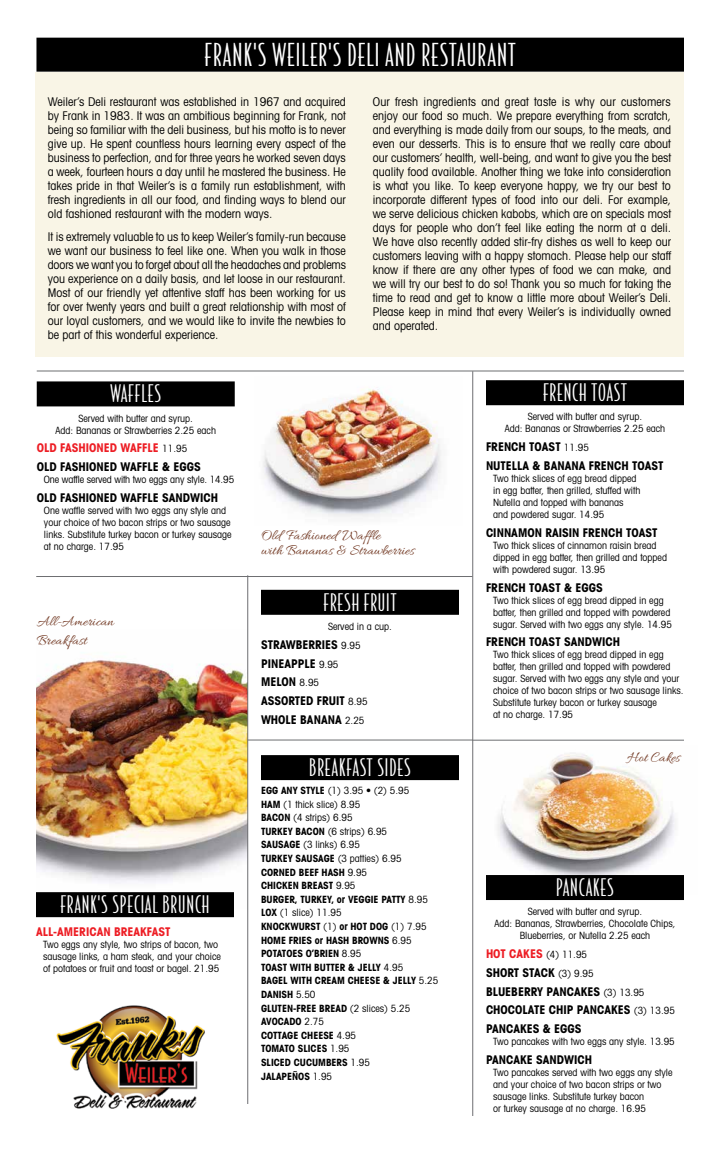
<style>
.page{position:relative;width:720px;height:1152px;background:#fff}
.page>*{position:absolute;margin:0;border:0;box-sizing:border-box;transform-origin:0 0}
.t1{font:300 30px "Bodega Sans";letter-spacing:.04em;color:#fff}
.t2{font:300 23px "Bodega Sans";letter-spacing:.04em;color:#fff}
.t3{font:15px/15px "Allura";color:#713721}
.t4{font:condensed 12px/14px "Avant Garde";color:#000;text-align:justify}
.t5{font:700 condensed 12px/18.8px "Avant Garde";color:#000}
.t6{font:700 condensed 12px "Avant Garde";color:#ed1d24}
.t7{font:condensed 10px/12px "Avant Garde";color:#000}
.t8{font:700 condensed 10px/13.6px "Avant Garde";color:#000}
.s1{color:#ed1d24}
.s2{font-weight:400;font-size:10px}
.s3{font-weight:400}
</style>
<div class="page">
<img style="left:36px;top:630px;width:212px;height:278px">
<img style="left:497px;top:753px;width:178px;height:122px">
<img style="left:263px;top:389px;width:178px;height:128px">
<hr style="left:472px;top:371px;width:1px;height:745px;background:#6d6e71">
<hr style="left:248px;top:575px;width:1px;height:529px;background:#6d6e71">
<hr style="left:472px;top:740px;width:212px;height:1px;background:#6d6e71">
<hr style="left:248px;top:740px;width:225px;height:1px;background:#6d6e71">
<hr style="left:36px;top:576px;width:436px;height:1px;background:#6d6e71">
<hr style="left:37px;top:371px;width:647px;height:1px;background:#6d6e71">
<div style="left:36px;top:72px;width:648px;height:284px;background:#f9f5e6"></div>
<img style="left:56px;top:1005px;width:149px;height:104px">
<div style="left:37px;top:381px;width:198px;height:25px;background:#000"></div>
<div style="left:486px;top:380px;width:198px;height:25px;background:#000"></div>
<div style="left:486px;top:875px;width:198px;height:25px;background:#000"></div>
<div style="left:261px;top:755px;width:198px;height:25px;background:#000"></div>
<div style="left:261px;top:590px;width:198px;height:25px;background:#000"></div>
<div style="left:36px;top:892px;width:198px;height:25px;background:#000"></div>
<div style="left:36px;top:38px;width:648px;height:34px;background:#000"></div>
<h1 class="t1" style="left:205px;top:38px;width:313px">FRANK'S WEILER'S DELI AND RESTAURANT</h1>
<p class="t4" style="left:48px;top:94px;width:300px">Weiler’s Deli restaurant was established in 1967 and acquired by Frank in 1983. It was an ambitious beginning for Frank, not being so familiar with the deli business, but his motto is to never give up. He spent countless hours learning every aspect of the business to perfection, and for three years he worked seven days a week, fourteen hours a day until he mastered the business. He takes pride in that Weiler’s is a family run establishment, with fresh ingredients in all our food, and finding ways to blend our old fashioned restaurant with the modern ways.</p>
<p class="t4" style="left:48px;top:229px;width:300px">It is extremely valuable to us to keep Weiler’s family-run because we want our business to feel like one. When you walk in those doors we want you to forget about all the headaches and problems you experience on a daily basis, and let loose in our restaurant.<br>Most of our friendly yet attentive staff has been working for us for over twenty years and built a great relationship with most of our loyal customers, and we would like to invite the newbies to be part of this wonderful experience.</p>
<p class="t4" style="left:373px;top:94px;width:300px">Our fresh ingredients and great taste is why our customers enjoy our food so much. We prepare everything from scratch, and everything is made daily from our soups, to the meats, and even our desserts. This is to ensure that we really care about our customers’ health, well-being, and want to give you the best quality food available. Another thing we take into consideration is what you like. To keep everyone happy, we try our best to incorporate different types of food into our deli. For example, we serve delicious chicken kabobs, which are on specials most days for people who don’t feel like eating the norm at a deli.<br>We have also recently added stir-fry dishes as well to keep our customers leaving with a happy stomach. Please help our staff know if there are any other types of food we can make, and we will try our best to do so! Thank you so much for taking the time to read and get to know a little more about Weiler’s Deli.<br>Please keep in mind that every Weiler’s is individually owned and operated.</p>
<h2 class="t2" style="left:110px;top:380px;width:52px">WAFFLES</h2>
<p class="t7" style="left:55px;top:412px;width:162px;text-align:center">Served with butter and syrup.<br>Add: Bananas or Strawberries 2.25 each</p>
<p class="t5" style="left:37px;top:438px;width:166px"><span class="s1">OLD FASHIONED WAFFLE</span> <span class="s2">11.95<br></span>OLD FASHIONED WAFFLE &amp; EGGS</p>
<p class="t7" style="left:44px;top:473px;width:192px">One waffle served with two eggs any style. 14.95</p>
<p class="t5" style="left:37px;top:488px;width:183px">OLD FASHIONED WAFFLE SANDWICH</p>
<p class="t7" style="left:44px;top:504px;width:189px">One waffle served with two eggs any style and your choice of two bacon strips or two sausage links. Substitute turkey bacon or turkey sausage at no charge. 17.95</p>
<p class="t3" style="left:37px;top:613px;width:79px;line-height:19px">All-American<br>Breakfast</p>
<h2 class="t2" style="left:60px;top:891px;width:151px">FRANK'S SPECIAL BRUNCH</h2>
<p class="t6" style="left:36px;top:924px;width:136px">ALL-AMERICAN BREAKFAST</p>
<p class="t7" style="left:43px;top:939px;width:179px">Two eggs any style, two strips of bacon, two sausage links, a ham steak, and your choice of potatoes or fruit and toast or bagel. 21.95</p>
<p class="t3" style="left:261px;top:529px;width:155px">Old Fashioned Waffle<br>with Bananas &amp; Strawberries</p>
<h2 class="t2" style="left:323px;top:589px;width:75px">FRESH FRUIT</h2>
<p class="t7" style="left:328px;top:620px;width:65px">Served in a cup.</p>
<p class="t5" style="left:261px;top:635px;width:108px">STRAWBERRIES <span class="s2">9.95<br></span>PINEAPPLE <span class="s2">9.95<br></span>MELON <span class="s2">8.95<br></span>ASSORTED FRUIT <span class="s2">8.95<br></span>WHOLE BANANA <span class="s2">2.25</span></p>
<h2 class="t2" style="left:309px;top:754px;width:103px">BREAKFAST SIDES</h2>
<p class="t8" style="left:261px;top:783px;width:179px">EGG ANY STYLE <span class="s3">(1) 3.95 • (2) 5.95<br></span>HAM <span class="s3">(1 thick slice) 8.95<br></span>BACON <span class="s3">(4 strips) 6.95<br></span>TURKEY BACON <span class="s3">(6 strips) 6.95<br></span>SAUSAGE <span class="s3">(3 links) 6.95<br></span>TURKEY SAUSAGE <span class="s3">(3 patties) 6.95<br></span>CORNED BEEF HASH <span class="s3">9.95<br></span>CHICKEN BREAST <span class="s3">9.95<br></span>BURGER, TURKEY, or VEGGIE PATTY <span class="s3">8.95<br></span>LOX <span class="s3">(1 slice) 11.95<br></span>KNOCKWURST <span class="s3">(1)</span> or HOT DOG <span class="s3">(1) 7.95<br></span>HOME FRIES or HASH BROWNS <span class="s3">6.95<br></span>POTATOES O’BRIEN <span class="s3">8.95<br></span>TOAST WITH BUTTER &amp; JELLY <span class="s3">4.95<br></span>BAGEL WITH CREAM CHEESE &amp; JELLY <span class="s3">5.25<br></span>DANISH <span class="s3">5.50<br></span>GLUTEN-FREE BREAD <span class="s3">(2 slices) 5.25<br></span>AVOCADO <span class="s3">2.75<br></span>COTTAGE CHEESE <span class="s3">4.95<br></span>TOMATO SLICES <span class="s3">1.95<br></span>SLICED CUCUMBERS <span class="s3">1.95<br></span>JALAPEÑOS <span class="s3">1.95</span></p>
<h2 class="t2" style="left:543px;top:379px;width:85px">FRENCH TOAST</h2>
<p class="t7" style="left:505px;top:411px;width:162px;text-align:center">Served with butter and syrup.<br>Add: Bananas or Strawberries 2.25 each</p>
<p class="t5" style="left:486px;top:437px;width:179px">FRENCH TOAST <span class="s2">11.95<br></span>NUTELLA &amp; BANANA FRENCH TOAST</p>
<p class="t7" style="left:493px;top:472px;width:149px">Two thick slices of egg bread dipped in egg batter, then grilled, stuffed with Nutella and topped with bananas and powdered sugar. 14.95</p>
<p class="t5" style="left:486px;top:523px;width:173px">CINNAMON RAISIN FRENCH TOAST</p>
<p class="t7" style="left:493px;top:539px;width:175px">Two thick slices of cinnamon raisin bread dipped in egg batter, then grilled and topped with powdered sugar. 13.95</p>
<p class="t5" style="left:486px;top:578px;width:118px">FRENCH TOAST &amp; EGGS</p>
<p class="t7" style="left:493px;top:594px;width:180px">Two thick slices of egg bread dipped in egg batter, then grilled and topped with powdered sugar. Served with two eggs any style. 14.95</p>
<p class="t5" style="left:486px;top:632px;width:136px">FRENCH TOAST SANDWICH</p>
<p class="t7" style="left:493px;top:648px;width:192px">Two thick slices of egg bread dipped in egg batter, then grilled and topped with powdered sugar. Served with two eggs any style and your choice of two bacon strips or two sausage links.<br>Substitute turkey bacon or turkey sausage<br>at no charge. 17.95</p>
<p class="t3" style="left:627px;top:751px;width:55px">Hot Cakes</p>
<h2 class="t2" style="left:556px;top:874px;width:59px">PANCAKES</h2>
<p class="t7" style="left:494px;top:905px;width:183px;text-align:center">Served with butter and syrup.<br>Add: Bananas, Strawberries, Chocolate Chips,<br>Blueberries, or Nutella 2.25 each</p>
<p class="t5" style="left:486px;top:944px;width:190px"><span class="s1">HOT CAKES</span> <span class="s2">(4) 11.95<br></span>SHORT STACK <span class="s2">(3) 9.95<br></span>BLUEBERRY PANCAKES <span class="s2">(3) 13.95<br></span>CHOCOLATE CHIP PANCAKES <span class="s2">(3) 13.95<br></span>PANCAKES &amp; EGGS</p>
<p class="t7" style="left:493px;top:1035px;width:183px">Two pancakes with two eggs any style. 13.95</p>
<p class="t5" style="left:486px;top:1050px;width:108px">PANCAKE SANDWICH</p>
<p class="t7" style="left:493px;top:1066px;width:181px">Two pancakes served with two eggs any style and your choice of two bacon strips or two sausage links. Substitute turkey bacon<br>or turkey sausage at no charge. 16.95</p>
</div>
